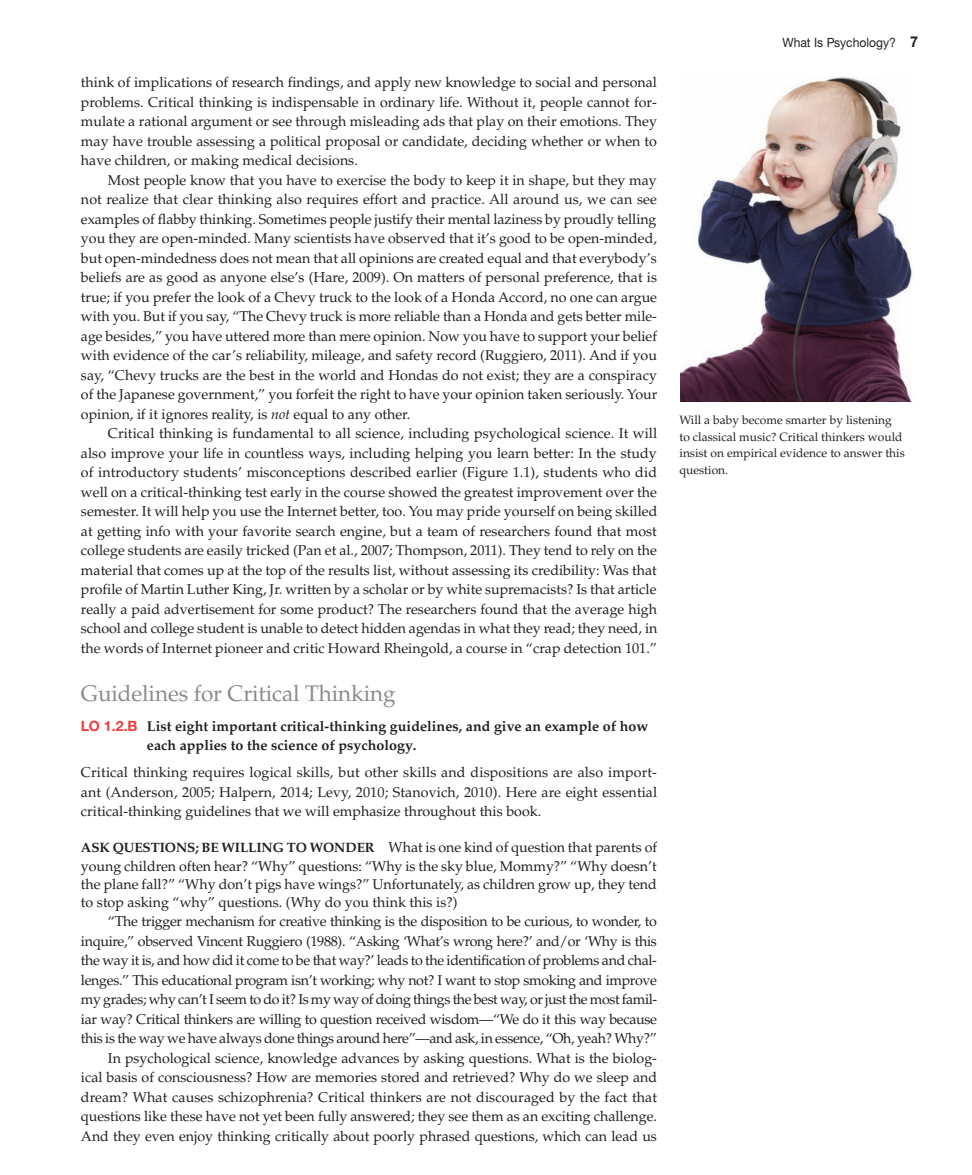
<style>
.page{position:relative;width:972px;height:1175px;background:#fff}
.page>*{position:absolute;margin:0;border:0;box-sizing:border-box;transform-origin:0 0}
.t1{font:22.5px "Palatino LT Pro";letter-spacing:-.005em;color:#8a8c8f}
.t2{font:14.25px/18px "Palatino LT Pro";color:#231f20;text-align:justify}
.t3{font:14.25px/19.5px "Palatino LT Pro";letter-spacing:-.025em;color:#231f20;text-align:right}
.t4{font:700 14.25px/19.5px "Palatino LT Pro";color:#231f20}
.t5{font:12.75px "Helvetica Neue LTW1 G";color:#231f20;scale:.95 1}
.t6{font:12px/16.5px "Palatino LT Pro";color:#231f20}
.s1{font-style:italic}
.s2{font-family:"Helvetica Neue LTW1 G";color:#ee3d3c}
.s3{font-weight:700;font-size:13.5px}
.s4{font-weight:700;font-size:15px}
</style>
<div class="page">
<img style="left:680px;top:77px;width:232px;height:325px">
<p class="t2" style="left:81px;top:73px;width:578px">think of implications of research findings, and apply new knowledge to social and personal</p>
<p class="t2" style="left:81px;top:93px;width:577px">problems. Critical thinking is indispensable in ordinary life. Without it, people cannot for-</p>
<p class="t2" style="left:81px;top:112px;width:577px">mulate a rational argument or see through misleading ads that play on their emotions. They</p>
<p class="t2" style="left:81px;top:132px;width:578px">may have trouble assessing a political proposal or candidate, deciding whether or when to</p>
<p class="t2" style="left:81px;top:151px;width:278px">have children, or making medical decisions.</p>
<p class="t2" style="left:108px;top:171px;width:550px">Most people know that you have to exercise the body to keep it in shape, but they may</p>
<p class="t2" style="left:81px;top:190px;width:577px">not realize that clear thinking also requires effort and practice. All around us, we can see</p>
<p class="t2" style="left:81px;top:210px;width:577px">examples of flabby thinking. Sometimes people justify their mental laziness by proudly telling</p>
<p class="t2" style="left:81px;top:229px;width:578px">you they are open-minded. Many scientists have observed that it’s good to be open-minded,</p>
<p class="t2" style="left:81px;top:249px;width:577px">but open-mindedness does not mean that all opinions are created equal and that everybody’s</p>
<p class="t2" style="left:81px;top:268px;width:578px">beliefs are as good as anyone else’s (Hare, 2009). On matters of personal preference, that is</p>
<p class="t2" style="left:81px;top:288px;width:578px">true; if you prefer the look of a Chevy truck to the look of a Honda Accord, no one can argue</p>
<p class="t2" style="left:81px;top:307px;width:577px">with you. But if you say, “The Chevy truck is more reliable than a Honda and gets better mile-</p>
<p class="t2" style="left:81px;top:327px;width:578px">age besides,” you have uttered more than mere opinion. Now you have to support your belief</p>
<p class="t2" style="left:81px;top:346px;width:578px">with evidence of the car’s reliability, mileage, and safety record (Ruggiero, 2011). And if you</p>
<p class="t2" style="left:81px;top:366px;width:577px">say, “Chevy trucks are the best in the world and Hondas do not exist; they are a conspiracy</p>
<p class="t2" style="left:81px;top:385px;width:578px">of the Japanese government,” you forfeit the right to have your opinion taken seriously. Your</p>
<p class="t2" style="left:81px;top:405px;width:331px">opinion, if it ignores reality, is <span class="s1">not</span> equal to any other.</p>
<p class="t2" style="left:108px;top:424px;width:551px">Critical thinking is fundamental to all science, including psychological science. It will</p>
<p class="t2" style="left:81px;top:444px;width:577px">also improve your life in countless ways, including helping you learn better: In the study</p>
<p class="t2" style="left:81px;top:463px;width:578px">of introductory students’ misconceptions described earlier (Figure 1.1), students who did</p>
<p class="t2" style="left:81px;top:483px;width:578px">well on a critical-thinking test early in the course showed the greatest improvement over the</p>
<p class="t2" style="left:81px;top:502px;width:578px">semester. It will help you use the Internet better, too. You may pride yourself on being skilled</p>
<p class="t2" style="left:81px;top:522px;width:577px">at getting info with your favorite search engine, but a team of researchers found that most</p>
<p class="t2" style="left:81px;top:541px;width:577px">college students are easily tricked (Pan et al., 2007; Thompson, 2011). They tend to rely on the</p>
<p class="t2" style="left:81px;top:561px;width:577px">material that comes up at the top of the results list, without assessing its credibility: Was that</p>
<p class="t2" style="left:81px;top:580px;width:577px">profile of Martin Luther King, Jr. written by a scholar or by white supremacists? Is that article</p>
<p class="t2" style="left:81px;top:600px;width:578px">really a paid advertisement for some product? The researchers found that the average high</p>
<p class="t2" style="left:81px;top:619px;width:578px">school and college student is unable to detect hidden agendas in what they read; they need, in</p>
<p class="t2" style="left:81px;top:639px;width:578px">the words of Internet pioneer and critic Howard Rheingold, a course in “crap detection 101.”</p>
<p class="t1" style="left:81px;top:679px;width:316px">Guidelines for Critical Thinking</p>
<p class="t4" style="left:147px;top:716px;width:503px;text-indent:-66px"><span class="s2">LO 1.2.B</span> List eight important critical-thinking guidelines, and give an example of how each applies to the science of psychology.</p>
<p class="t2" style="left:81px;top:763px;width:578px;line-height:19.5px">Critical thinking requires logical skills, but other skills and dispositions are also import&shy;ant (Anderson, 2005; Halpern, 2014; Levy, 2010; Stanovich, 2010). Here are eight essential critical-thinking guidelines that we will emphasize throughout this book.</p>
<p class="t2" style="left:81px;top:838px;width:578px"><span class="s3">Ask Questions; Be Willing to Wonder</span> What is one kind of question that parents of young children often hear? “Why” questions: “Why is the sky blue, Mommy?” “Why doesn’t the plane fall?” “Why don’t pigs have wings?” Unfortunately, as children grow up, they tend to stop asking “why” questions. (Why do you think this is?)</p>
<p class="t3" style="left:81px;top:911px;width:578px">“The trigger mechanism for creative thinking is the disposition to be curious, to wonder, to inquire,” observed Vincent Ruggiero (1988). “Asking ‘What’s wrong here?’ and/or ‘Why is this the way it is, and how did it come to be that way?’ leads to the identification of problems and chal&shy;lenges.” This educational program isn’t working; why not? I want to stop smoking and improve my grades; why can’t I seem to do it? Is my way of doing things the best way, or just the most famil&shy;iar way? Critical thinkers are willing to question received wisdom—“We do it this way because this is the way we have always done things around here”—and ask, in essence, “Oh, yeah? Why?” In psychological science, knowledge advances by asking questions. What is the biolog-<br>ical basis of consciousness? How are memories stored and retrieved? Why do we sleep and dream? What causes schizophrenia? Critical thinkers are not discouraged by the fact that questions like these have not yet been fully answered; they see them as an exciting challenge.<br>And they even enjoy thinking critically about poorly phrased questions, which can lead us</p>
<p class="t5" style="left:782px;top:34px;width:144px">What Is Psychology? <span class="s4">7</span></p>
<p class="t6" style="left:679px;top:412px;width:227px">Will a baby become smarter by listening to classical music? Critical thinkers would insist on empirical evidence to answer this question.</p>
</div>
